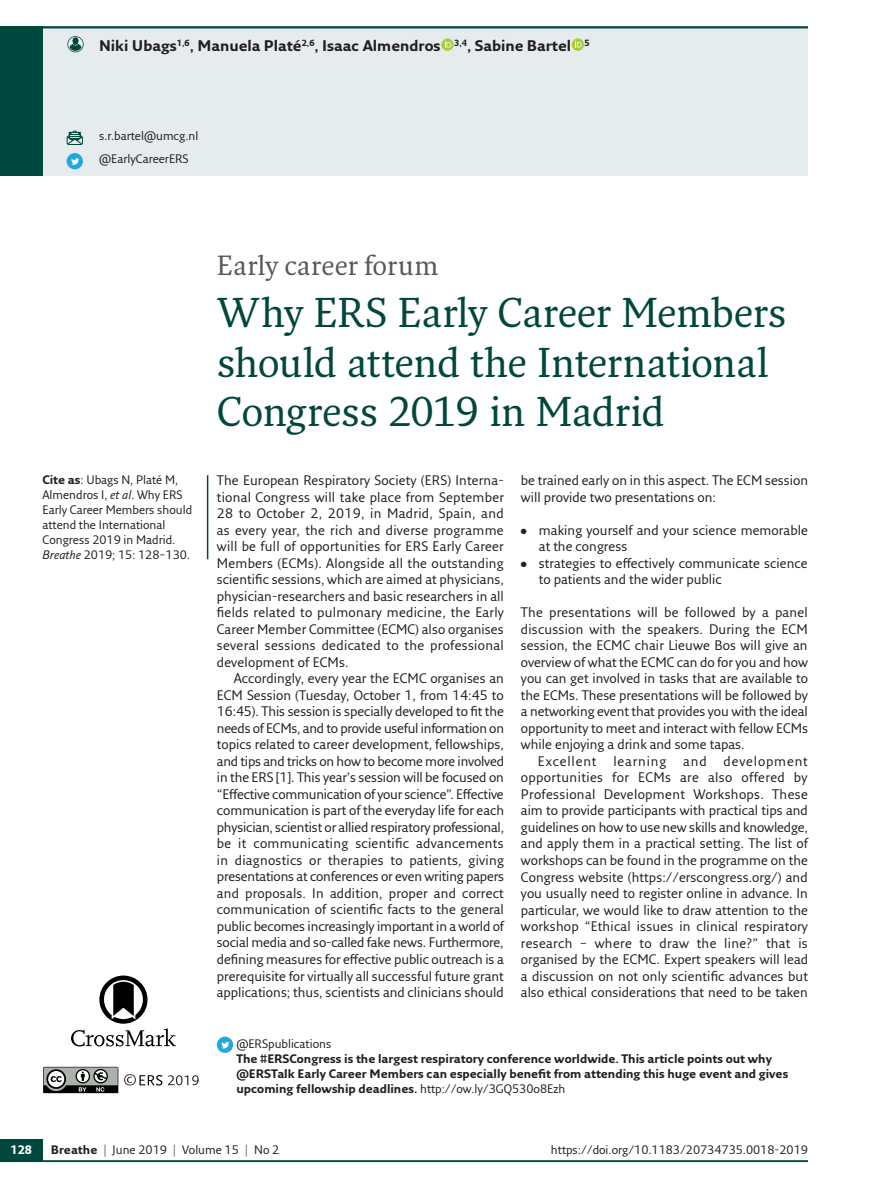
<style>
.page{position:relative;width:893px;height:1191px;background:#fff}
.page>*{position:absolute;margin:0;border:0;box-sizing:border-box;transform-origin:0 0}
.t1{font:40.5px/49.5px "Fresco Pro";letter-spacing:-.01em;color:#00473d}
.t2{font:27px "Fresco Pro";letter-spacing:.01em;color:#57585a}
.t3{font:700 15px "Fresco Sans Pro";color:#231f20}
.t4{font:13.5px/16.5px "Fresco Sans Pro";color:#231f20;text-align:justify}
.t5{font:12px/15px "Fresco Sans Pro";color:#231f20}
.t6{font:700 12px/15px "Fresco Sans Pro";color:#231f20}
.t7{font:700 12px "Fresco Sans Pro";color:#fff}
.s1{font-weight:700}
.s2{font-style:italic}
.s3{font-weight:400}
</style>
<div class="page">
<hr style="left:0;top:1160px;width:808px;height:2px;background:#00473d">
<div style="left:0;top:1138px;width:43px;height:23px;background:#00473d"></div>
<svg style="left:43px;top:1066px;width:75px;height:27px;background:#777a77"></svg>
<svg style="left:124px;top:1074px;width:38px;height:11px"></svg>
<svg style="left:168px;top:1075px;width:31px;height:10px"></svg>
<svg style="left:71px;top:975px;width:105px;height:71px"></svg>
<div style="left:0;top:26px;width:808px;height:149px;background:#e6eced"></div>
<div style="left:0;top:26px;width:43px;height:149px;background:#00473d"></div>
<svg style="left:67px;top:36px;width:17px;height:16px"></svg>
<svg style="left:217px;top:1036px;width:16px;height:17px"></svg>
<svg style="left:221px;top:1041px;width:8px;height:7px"></svg>
<hr style="left:0;top:26px;width:808px;height:2px;background:#00473d">
<hr style="left:207px;top:475px;width:1px;height:84px;background:#00473d">
<svg style="left:441px;top:38px;width:13px;height:13px"></svg>
<svg style="left:445px;top:41px;width:6px;height:6px"></svg>
<svg style="left:572px;top:38px;width:12px;height:13px"></svg>
<svg style="left:575px;top:41px;width:7px;height:6px"></svg>
<div style="left:67px;top:153px;width:16px;height:16px;background:#1fa9e1;border-radius:50%"></div>
<svg style="left:71px;top:158px;width:8px;height:7px"></svg>
<svg style="left:67px;top:130px;width:16px;height:15px"></svg>
<p class="t3" style="left:99px;top:36px;width:492px">Niki Ubags<sup>1,6</sup>, Manuela Platé<sup>2,6</sup>, Isaac Almendros <sup>3,4</sup>, Sabine Bartel <sup>5</sup></p>
<p class="t5" style="left:99px;top:127px;width:101px">s.r.bartel@umcg.nl</p>
<p class="t5" style="left:99px;top:151px;width:91px">@EarlyCareerERS</p>
<p class="t5" style="left:43px;top:472px;width:151px"><span class="s1">Cite as</span>: Ubags N, Platé M,<br>Almendros I, <span class="s2">et al</span>. Why ERS<br>Early Career Members should attend the International<br>Congress 2019 in Madrid.<br><span class="s2">Breathe</span> 2019; 15: 128–130.</p>
<h2 class="t2" style="left:217px;top:248px;width:223px">Early career forum</h2>
<h1 class="t1" style="left:217px;top:287px;width:571px">Why ERS Early Career Members should attend the International<br>Congress 2019 in Madrid</h1>
<p class="t4" style="left:217px;top:472px;width:289px">The European Respiratory Society (ERS) Interna&shy;tional Congress will take place from September 28 to October 2, 2019, in Madrid, Spain, and as every year, the rich and diverse programme will be full of opportunities for ERS Early Career Members (ECMs). Alongside all the outstanding scientific sessions, which are aimed at physicians, physician-researchers and basic researchers in all fields related to pulmonary medicine, the Early Career Member Committee (ECMC) also organises several sessions dedicated to the professional development of ECMs.</p>
<p class="t4" style="left:217px;top:670px;width:289px;text-indent:17px">Accordingly, every year the ECMC organises an ECM Session (Tuesday, October 1, from 14:45 to 16:45). This session is specially developed to fit the needs of ECMs, and to provide useful information on topics related to career development, fellowships, and tips and tricks on how to become more involved in the ERS [1]. This year’s session will be focused on “Effective communication of your science”. Effective communication is part of the everyday life for each physician, scientist or allied respiratory professional, be it communicating scientific advancements in diagnostics or therapies to patients, giving presentations at conferences or even writing papers and proposals. In addition, proper and correct communication of scientific facts to the general public becomes increasingly important in a world of social media and so-called fake news. Furthermore, defining measures for effective public outreach is a prerequisite for virtually all successful future grant applications; thus, scientists and clinicians should</p>
<p class="t4" style="left:521px;top:472px;width:289px">be trained early on in this aspect. The ECM session will provide two presentations on:</p>
<p class="t4" style="left:539px;top:521px;width:270px;text-indent:-18px">● making yourself and your science memorable at the congress</p>
<p class="t4" style="left:539px;top:554px;width:270px;text-indent:-18px">● strategies to effectively communicate science to patients and the wider public</p>
<p class="t4" style="left:521px;top:604px;width:289px">The presentations will be followed by a panel discussion with the speakers. During the ECM session, the ECMC chair Lieuwe Bos will give an overview of what the ECMC can do for you and how you can get involved in tasks that are available to the ECMs. These presentations will be followed by a networking event that provides you with the ideal opportunity to meet and interact with fellow ECMs while enjoying a drink and some tapas.</p>
<p class="t4" style="left:521px;top:752px;width:289px;text-indent:17px">Excellent learning and development opportunities for ECMs are also offered by Professional Development Workshops. These aim to provide participants with practical tips and guidelines on how to use new skills and knowledge, and apply them in a practical setting. The list of workshops can be found in the programme on the Congress website (https://erscongress.org/) and you usually need to register online in advance. In particular, we would like to draw attention to the workshop “Ethical issues in clinical respiratory research – where to draw the line?” that is organised by the ECMC. Expert speakers will lead a discussion on not only scientific advances but also ethical considerations that need to be taken</p>
<p class="t5" style="left:236px;top:1036px;width:96px">@ERSpublications</p>
<p class="t6" style="left:236px;top:1051px;width:553px">The #ERSCongress is the largest respiratory conference worldwide. This article points out why @ERSTalk Early Career Members can especially benefit from attending this huge event and gives upcoming fellowship deadlines. <span class="s3">http://ow.ly/3GQ530o8Ezh</span></p>
<p class="t7" style="left:11px;top:1142px;width:23px">128</p>
<p class="t5" style="left:51px;top:1142px;width:230px"><span class="s1">Breathe</span> | June 2019 | Volume 15 | No 2</p>
<p class="t5" style="left:551px;top:1142px;width:258px">https://doi.org/10.1183/20734735.0018-2019</p>
</div>
